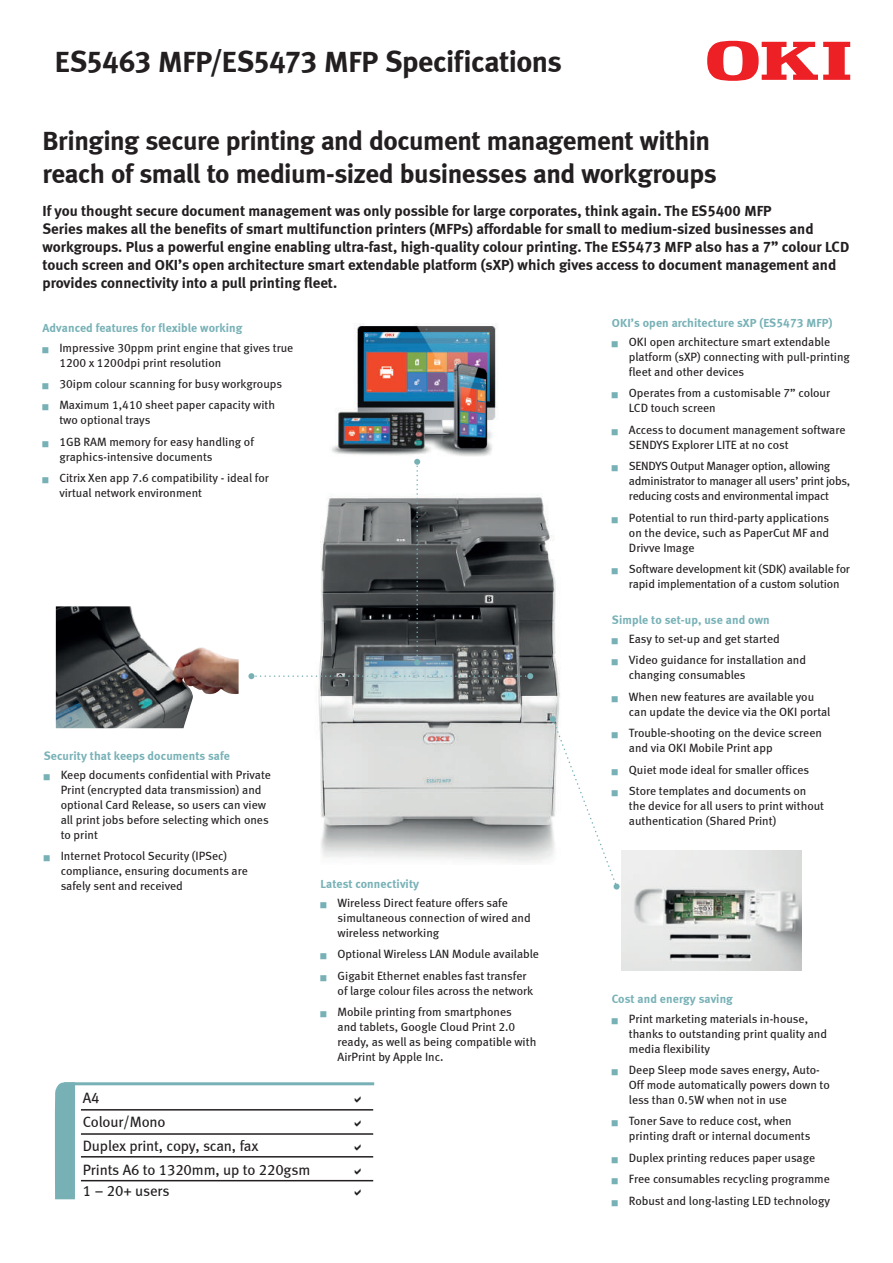
<style>
.page{position:relative;width:893px;height:1263px;background:#fff}
.page>*{position:absolute;margin:0;border:0;box-sizing:border-box;transform-origin:0 0}
.t1{font:30px "Meta Bold LF";letter-spacing:-.02em;color:#231f20}
.t2{font:27px/32.4px "Meta Bold LF";letter-spacing:-.02em;color:#231f20}
.t3{font:15px/18px "Meta Bold LF";color:#231f20}
.t4{font:15px/24px "Meta Book LF";letter-spacing:-.01em;color:#231f20}
.t5{font:12px/15px "Meta Book LF";color:#231f20}
.t6{font:12px "Meta Bold LF";letter-spacing:.01em;color:#77b1b6}
.t7{font:12px/15px "Meta Book LF";letter-spacing:-.02em;color:#231f20}
</style>
<div class="page">
<img style="left:251px;top:495px;width:309px;height:368px">
<svg style="left:707px;top:41px;width:143px;height:40px"></svg>
<img style="left:622px;top:850px;width:180px;height:120px">
<img style="left:331px;top:323px;width:165px;height:133px">
<img style="left:56px;top:606px;width:183px;height:122px">
<svg style="left:414px;top:459px;width:6px;height:206px"></svg>
<svg style="left:248px;top:673px;width:285px;height:6px"></svg>
<div style="left:55px;top:1082px;width:20px;height:117px;background:#77b1b6"></div>
<hr style="left:64px;top:1082px;width:310px;height:3px;background:#77b1b6">
<hr style="left:81px;top:1109px;width:292px;height:1px;background:#231f20">
<hr style="left:81px;top:1133px;width:292px;height:2px;background:#231f20">
<hr style="left:81px;top:1156px;width:292px;height:1px;background:#231f20">
<hr style="left:81px;top:1180px;width:292px;height:1px;background:#231f20">
<svg style="left:550px;top:716px;width:70px;height:173px"></svg>
<h1 class="t1" style="left:55px;top:44px;width:508px">ES5463 MFP/ES5473 MFP Specifications</h1>
<h2 class="t2" style="left:43px;top:124px;width:676px">Bringing secure printing and document management within reach of small to medium-sized businesses and workgroups</h2>
<p class="t3" style="left:43px;top:201px;width:808px">If you thought secure document management was only possible for large corporates, think again. The ES5400 MFP<br>Series makes all the benefits of smart multifunction printers (MFPs) affordable for small to medium-sized businesses and workgroups. Plus a powerful engine enabling ultra-fast, high-quality colour printing. The ES5473 MFP also has a 7” colour LCD touch screen and OKI’s open architecture smart extendable platform (sXP) which gives access to document management and provides connectivity into a pull printing fleet.</p>
<p class="t6" style="left:612px;top:316px;width:222px">OKI’s open architecture sXP (ES5473 MFP)</p>
<p class="t5" style="left:629px;top:334px;width:223px">OKI open architecture smart extendable platform (sXP) connecting with pull-printing fleet and other devices</p>
<p class="t5" style="left:629px;top:386px;width:203px">Operates from a customisable 7” colour<br>LCD touch screen</p>
<p class="t5" style="left:629px;top:422px;width:218px">Access to document management software<br>SENDYS Explorer LITE at no cost</p>
<p class="t7" style="left:629px;top:458px;width:223px">SENDYS Output Manager option, allowing administrator to manager all users’ print jobs, reducing costs and environmental impact</p>
<p class="t5" style="left:629px;top:510px;width:202px;text-align:justify">Potential to run third-party applications on the device, such as PaperCut MF and Drivve Image</p>
<p class="t5" style="left:629px;top:561px;width:223px">Software development kit (SDK) available for rapid implementation of a custom solution</p>
<p class="t6" style="left:42px;top:321px;width:201px">Advanced features for flexible working</p>
<p class="t5" style="left:59px;top:340px;width:235px">Impressive 30ppm print engine that gives true<br>1200 x 1200dpi print resolution</p>
<p class="t5" style="left:59px;top:373px;width:224px;line-height:21.5px">30ipm colour scanning for busy workgroups<br>Maximum 1,410 sheet paper capacity with</p>
<p class="t5" style="left:59px;top:409px;width:196px;line-height:21.5px">two optional trays<br>1GB RAM memory for easy handling of</p>
<p class="t5" style="left:59px;top:446px;width:211px;line-height:21.5px">graphics-intensive documents<br>Citrix Xen app 7.6 compatibility - ideal for</p>
<p class="t5" style="left:59px;top:485px;width:144px">virtual network environment</p>
<p class="t6" style="left:44px;top:748px;width:188px">Security that keeps documents safe</p>
<p class="t5" style="left:61px;top:767px;width:212px">Keep documents confidential with Private Print (encrypted data transmission) and optional Card Release, so users can view all print jobs before selecting which ones to print</p>
<p class="t5" style="left:61px;top:848px;width:189px">Internet Protocol Security (IPSec) compliance, ensuring documents are safely sent and received</p>
<p class="t4" style="left:83px;top:1085px;width:229px">A4<br>Colour/Mono<br>Duplex print, copy, scan, fax<br>Prints A6 to 1320mm, up to 220gsm</p>
<p class="t4" style="left:83px;top:1178px;width:88px">1 – 20+ users</p>
<p class="t6" style="left:321px;top:876px;width:100px">Latest connectivity</p>
<p class="t5" style="left:338px;top:895px;width:195px">Wireless Direct feature offers safe simultaneous connection of wired and wireless networking</p>
<p class="t5" style="left:338px;top:943px;width:203px;line-height:21.5px">Optional Wireless LAN Module available<br>Gigabit Ethernet enables fast transfer</p>
<p class="t5" style="left:338px;top:979px;width:197px;line-height:21.5px">of large colour files across the network<br>Mobile printing from smartphones</p>
<p class="t5" style="left:338px;top:1019px;width:200px">and tablets, Google Cloud Print 2.0 ready, as well as being compatible with<br>AirPrint by Apple Inc.</p>
<p class="t6" style="left:612px;top:612px;width:159px">Simple to set-up, use and own</p>
<p class="t5" style="left:629px;top:628px;width:179px;line-height:21.5px">Easy to set-up and get started<br>Video guidance for installation and</p>
<p class="t5" style="left:629px;top:664px;width:187px;line-height:21.5px">changing consumables<br>When new features are available you</p>
<p class="t5" style="left:629px;top:701px;width:203px;line-height:21.5px">can update the device via the OKI portal<br>Trouble-shooting on the device screen</p>
<p class="t5" style="left:629px;top:737px;width:182px;line-height:21.5px">and via OKI Mobile Print app<br>Quiet mode ideal for smaller offices<br>Store templates and documents on</p>
<p class="t5" style="left:629px;top:798px;width:197px">the device for all users to print without authentication (Shared Print)</p>
<p class="t6" style="left:612px;top:992px;width:123px">Cost and energy saving</p>
<p class="t5" style="left:629px;top:1011px;width:200px">Print marketing materials in-house, thanks to outstanding print quality and media flexibility</p>
<p class="t5" style="left:629px;top:1062px;width:202px">Deep Sleep mode saves energy, Auto-<br>Off mode automatically powers down to less than 0.5W when not in use</p>
<p class="t5" style="left:629px;top:1113px;width:183px">Toner Save to reduce cost, when printing draft or internal documents</p>
<p class="t5" style="left:629px;top:1147px;width:203px;line-height:21.5px">Duplex printing reduces paper usage<br>Free consumables recycling programme<br>Robust and long-lasting LED technology</p>
</div>
